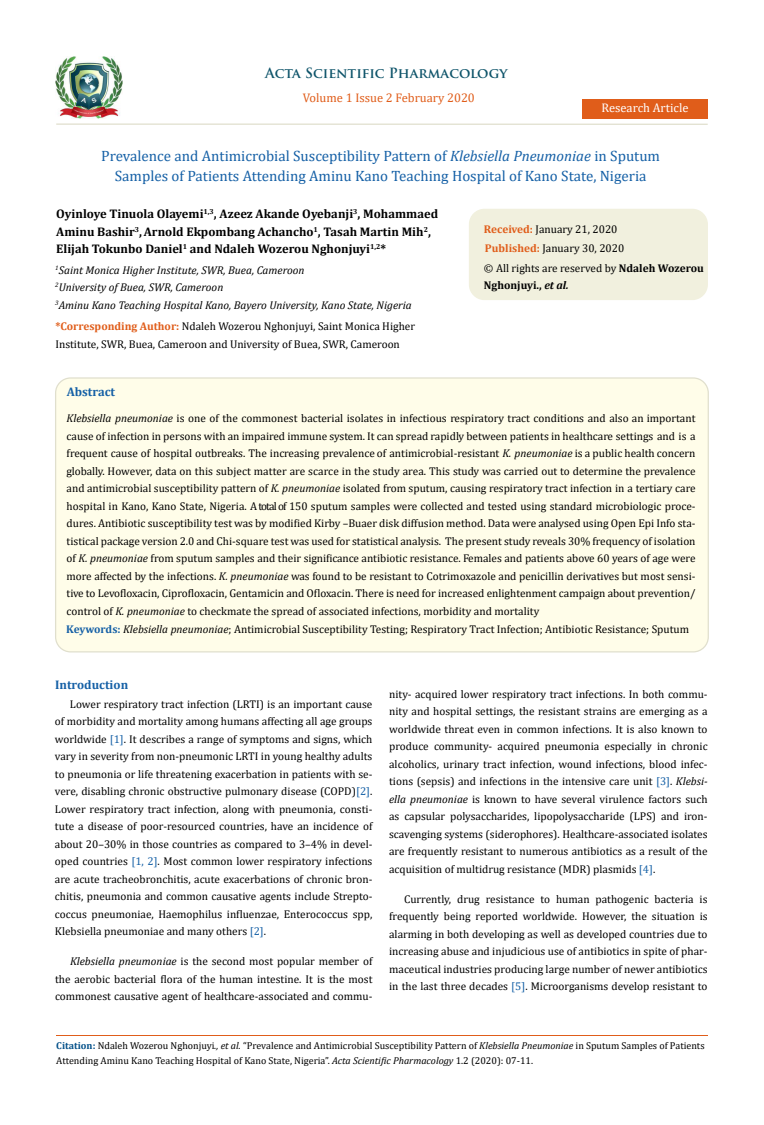
<style>
.page{position:relative;width:764px;height:1125px;background:#fff}
.page>*{position:absolute;margin:0;border:0;box-sizing:border-box;transform-origin:0 0}
.t1{font:15px/20px "Cambria";color:#1560a6;text-align:center}
.t2{font:700 13.75px "Trajan Pro";color:#0e546a}
.t3{font:700 12.5px/17.5px "Cambria";color:#000}
.t4{font:12.5px "Cambria";color:#e05d1a}
.t5{font:700 12.5px "Cambria";color:#1560a6}
.t6{font:12.5px "Cambria";color:#fff}
.t7{font:11.25px/17.5px "Cambria";color:#000;text-align:justify}
.t8{font:italic 11.25px/17.5px "Cambria";color:#000}
.t9{font:700 11.25px "Cambria";color:#000}
.t10{font:10px/15px "Cambria";color:#000}
.s1{font-style:italic}
.s2{font-weight:700;color:#e05d1a}
.s3{font-weight:700}
.s4{font-weight:700;color:#1560a6}
.s5{color:#1560a6}
.s6{font-weight:700;color:#035089}
</style>
<div class="page">
<img style="left:56px;top:57px;width:66px;height:61px">
<div style="left:582px;top:99px;width:125px;height:20px;background:#e05d1a"></div>
<div style="left:469px;top:209px;width:238px;height:90px;background:#f1f0de;border-radius:15px"></div>
<div style="left:469px;top:209px;width:239px;height:91px;border:1px solid #f1f0de;border-radius:15px"></div>
<div style="left:56px;top:378px;width:652px;height:274px;background:#fffde9;border-radius:15px"></div>
<hr style="left:56px;top:123px;width:651px;height:2px;background:#e0dfcd">
<hr style="left:56px;top:1035px;width:651px;height:1px;background:#e05d1a">
<p class="t2" style="left:265px;top:64px;width:244px">Acta Scientific Pharmacology</p>
<p class="t4" style="left:303px;top:91px;width:174px">Volume 1 Issue 2 February 2020</p>
<p class="t6" style="left:601px;top:100px;width:89px">Research Article</p>
<h1 class="t1" style="left:101px;top:146px;width:560px">Prevalence and Antimicrobial Susceptibility Pattern of <span class="s1">Klebsiella Pneumoniae</span> in Sputum<br>Samples of Patients Attending Aminu Kano Teaching Hospital of Kano State, Nigeria</h1>
<p class="t3" style="left:56px;top:205px;width:383px">Oyinloye Tinuola Olayemi<sup>1,3</sup>, Azeez Akande Oyebanji<sup>3</sup>, Mohammaed<br>Aminu Bashir<sup>3</sup>,Arnold Ekpombang Achancho<sup>1</sup>, Tasah Martin Mih<sup>2</sup>,<br>Elijah Tokunbo Daniel<sup>1</sup> and Ndaleh Wozerou Nghonjuyi<sup>1,2</sup>*</p>
<p class="t8" style="left:55px;top:261px;width:358px"><sup>1</sup>Saint Monica Higher Institute, SWR, Buea, Cameroon<br><sup>2</sup>University of Buea, SWR, Cameroon<br><sup>3</sup>Aminu Kano Teaching Hospital Kano, Bayero University, Kano State, Nigeria</p>
<p class="t7" style="left:55px;top:317px;width:361px"><span class="s2">*Corresponding Author:</span> Ndaleh Wozerou Nghonjuyi, Saint Monica Higher<br>Institute, SWR, Buea, Cameroon and University of Buea, SWR, Cameroon</p>
<p class="t7" style="left:484px;top:220px;width:221px;line-height:19.2px;text-align:left"><span class="s2">Received:</span> January 21, 2020<br><span class="s2">Published:</span> January 30, 2020<br>© All rights are reserved by <span class="s3">Ndaleh Wozerou</span></p>
<p class="t9" style="left:484px;top:278px;width:86px">Nghonjuyi., <span class="s1">et al.</span></p>
<p class="t5" style="left:67px;top:383px;width:50px">Abstract</p>
<p class="t7" style="left:67px;top:409px;width:630px"><span class="s1">Klebsiella pneumoniae</span> is one of the commonest bacterial isolates in infectious respiratory tract conditions and also an important cause of infection in persons with an impaired immune system. It can spread rapidly between patients in healthcare settings and is a frequent cause of hospital outbreaks. The increasing prevalence of antimicrobial-resistant <span class="s1">K. pneumoniae</span> is a public health concern globally. However, data on this subject matter are scarce in the study area. This study was carried out to determine the prevalence and antimicrobial susceptibility pattern of <span class="s1">K. pneumoniae</span> isolated from sputum, causing respiratory tract infection in a tertiary care hospital in Kano, Kano State, Nigeria. A total of 150 sputum samples were collected and tested using standard microbiologic proce&shy;dures. Antibiotic susceptibility test was by modified Kirby –Buaer disk diffusion method. Data were analysed using Open Epi Info sta&shy;tistical package version 2.0 and Chi-square test was used for statistical analysis. The present study reveals 30% frequency of isolation of <span class="s1">K. pneumoniae</span> from sputum samples and their significance antibiotic resistance. Females and patients above 60 years of age were more affected by the infections. <span class="s1">K. pneumoniae</span> was found to be resistant to Cotrimoxazole and penicillin derivatives but most sensi&shy;tive to Levofloxacin, Ciprofloxacin, Gentamicin and Ofloxacin. There is need for increased enlightenment campaign about prevention/ control of <span class="s1">K. pneumoniae</span> to checkmate the spread of associated infections, morbidity and mortality</p>
<p class="t7" style="left:66px;top:620px;width:624px"><span class="s4">Keywords:</span> <span class="s1">Klebsiella pneumoniae</span>; Antimicrobial Susceptibility Testing; Respiratory Tract Infection; Antibiotic Resistance; Sputum</p>
<p class="t5" style="left:55px;top:676px;width:75px">Introduction</p>
<p class="t7" style="left:55px;top:695px;width:319px;text-indent:15px">Lower respiratory tract infection (LRTI) is an important cause of morbidity and mortality among humans affecting all age groups worldwide <span class="s5">[1]</span>. It describes a range of symptoms and signs, which vary in severity from non-pneumonic LRTI in young healthy adults to pneumonia or life threatening exacerbation in patients with se&shy;vere, disabling chronic obstructive pulmonary disease (COPD)<span class="s5">[2]</span>.<br>Lower respiratory tract infection, along with pneumonia, consti&shy;tute a disease of poor-resourced countries, have an incidence of about 20–30% in those countries as compared to 3–4% in devel&shy;oped countries <span class="s5">[1, 2]</span>. Most common lower respiratory infections are acute tracheobronchitis, acute exacerbations of chronic bron&shy;chitis, pneumonia and common causative agents include Strepto&shy;coccus pneumoniae, Haemophilus influenzae, Enterococcus spp, Klebsiella pneumoniae and many others <span class="s5">[2]</span>.</p>
<p class="t7" style="left:55px;top:953px;width:319px;text-indent:15px"><span class="s1">Klebsiella pneumoniae</span> is the second most popular member of the aerobic bacterial flora of the human intestine. It is the most commonest causative agent of healthcare-associated and commu-</p>
<p class="t7" style="left:389px;top:685px;width:320px">nity- acquired lower respiratory tract infections. In both commu&shy;nity and hospital settings, the resistant strains are emerging as a worldwide threat even in common infections. It is also known to produce community- acquired pneumonia especially in chronic alcoholics, urinary tract infection, wound infections, blood infec&shy;tions (sepsis) and infections in the intensive care unit <span class="s5">[3]</span>. <span class="s1">Klebsi&shy;ella pneumoniae</span> is known to have several virulence factors such as capsular polysaccharides, lipopolysaccharide (LPS) and iron&shy;scavenging systems (siderophores). Healthcare-associated isolates are frequently resistant to numerous antibiotics as a result of the acquisition of multidrug resistance (MDR) plasmids <span class="s5">[4]</span>.</p>
<p class="t7" style="left:389px;top:890px;width:320px;text-indent:15px">Currently, drug resistance to human pathogenic bacteria is frequently being reported worldwide. However, the situation is alarming in both developing as well as developed countries due to increasing abuse and injudicious use of antibiotics in spite of phar&shy;maceutical industries producing large number of newer antibiotics in the last three decades <span class="s5">[5]</span>. Microorganisms develop resistant to</p>
<p class="t10" style="left:56px;top:1038px;width:650px"><span class="s6">Citation:</span> Ndaleh Wozerou Nghonjuyi<span class="s1">., et al.</span> “Prevalence and Antimicrobial Susceptibility Pattern of <span class="s1">Klebsiella Pneumoniae</span> in Sputum Samples of Patients<br>Attending Aminu Kano Teaching Hospital of Kano State, Nigeria”. <span class="s1">Acta Scientific Pharmacology</span> 1.2 (2020): 07-11.</p>
</div>
